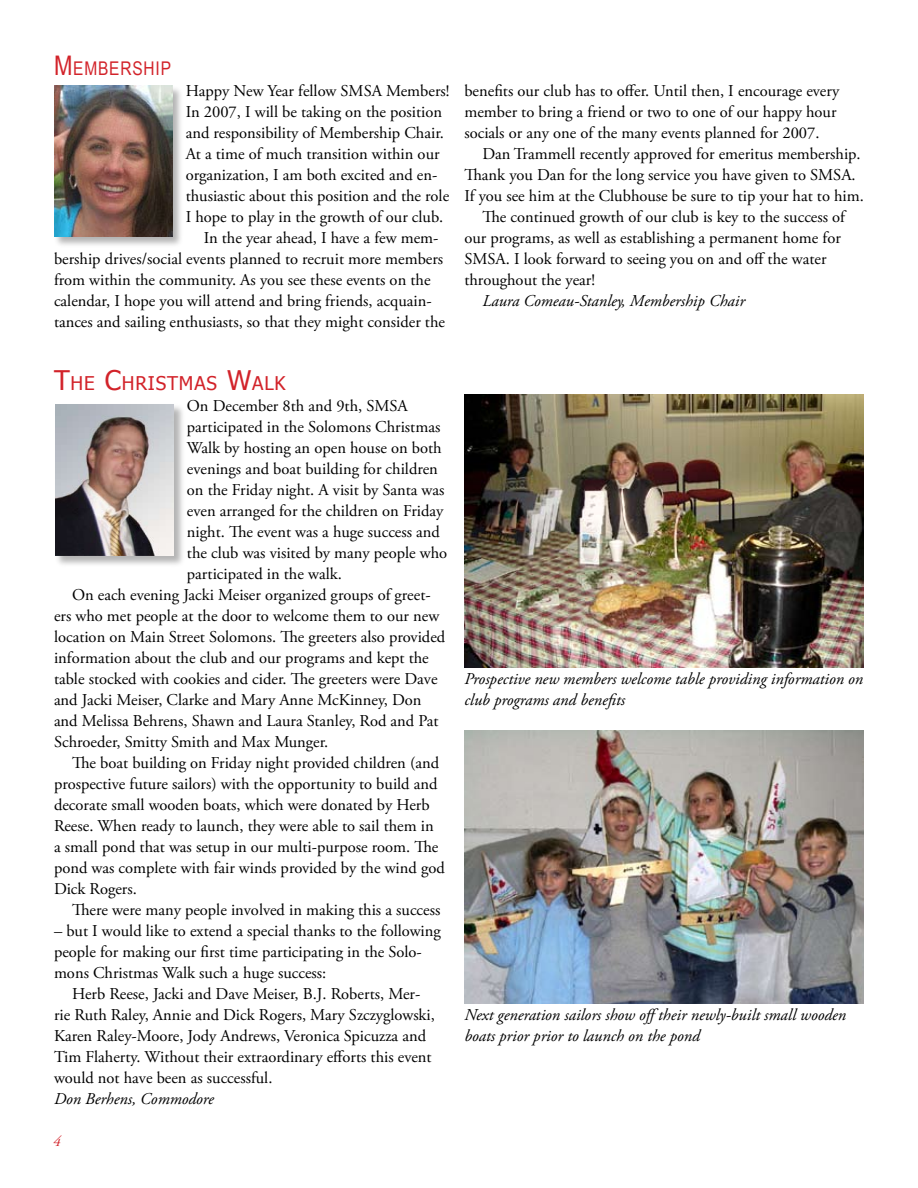
<style>
.page{position:relative;width:918px;height:1188px;background:#fff}
.page>*{position:absolute;margin:0;border:0;box-sizing:border-box;transform-origin:0 0}
.t1{font:18.9px "Tahoma";letter-spacing:.04em;color:#d2232a}
.t2{font:18.9px "Arial Narrow";letter-spacing:.045em;color:#d2232a}
.t3{font:16.5px/21px "Adobe Garamond Pro";color:#000}
.t4{font:italic 16.5px/21px "Adobe Garamond Pro";color:#000}
.s1{font-size:27px}
</style>
<div class="page">
<img style="left:464px;top:730px;width:400px;height:274px">
<img style="left:464px;top:394px;width:400px;height:274px">
<div style="left:52px;top:84px;width:133px;height:165px;background:#000;opacity:.3"></div>
<img style="left:54px;top:86px;width:118px;height:150px">
<div style="left:54px;top:403px;width:133px;height:165px;background:#000;opacity:.3"></div>
<img style="left:55px;top:404px;width:118px;height:152px">
<p class="t2" style="left:54px;top:54px;width:119px"><span class="s1">M</span> EMBERSHIP</p>
<p class="t3" style="left:186px;top:81px;width:265px">Happy New Year fellow SMSA Members!</p>
<p class="t3" style="left:186px;top:102px;width:258px">In 2007, I will be taking on the position</p>
<p class="t3" style="left:186px;top:123px;width:260px">and responsibility of Membership Chair.</p>
<p class="t3" style="left:186px;top:144px;width:255px">At a time of much transition within our</p>
<p class="t3" style="left:186px;top:165px;width:253px">organization, I am both excited and en-</p>
<p class="t3" style="left:186px;top:186px;width:265px">thusiastic about this position and the role</p>
<p class="t3" style="left:186px;top:207px;width:259px">I hope to play in the growth of our club.</p>
<p class="t3" style="left:204px;top:228px;width:236px">In the year ahead, I have a few mem-</p>
<p class="t3" style="left:54px;top:249px;width:391px">bership drives/social events planned to recruit more members</p>
<p class="t3" style="left:54px;top:270px;width:378px">from within the community. As you see these events on the</p>
<p class="t3" style="left:54px;top:291px;width:379px">calendar, I hope you will attend and bring friends, acquain-</p>
<p class="t3" style="left:54px;top:312px;width:393px">tances and sailing enthusiasts, so that they might consider the</p>
<p class="t3" style="left:464px;top:81px;width:377px">benefits our club has to offer. Until then, I encourage every member to bring a friend or two to one of our happy hour socials or any one of the many events planned for 2007.</p>
<p class="t3" style="left:482px;top:144px;width:380px">Dan Trammell recently approved for emeritus membership.</p>
<p class="t3" style="left:464px;top:165px;width:393px">Thank you Dan for the long service you have given to SMSA.</p>
<p class="t3" style="left:464px;top:186px;width:401px">If you see him at the Clubhouse be sure to tip your hat to him.</p>
<p class="t3" style="left:482px;top:207px;width:364px">The continued growth of our club is key to the success of</p>
<p class="t3" style="left:464px;top:228px;width:378px">our programs, as well as establishing a permanent home for</p>
<p class="t3" style="left:464px;top:249px;width:364px">SMSA. I look forward to seeing you on and off the water</p>
<p class="t3" style="left:464px;top:270px;width:132px">throughout the year!</p>
<p class="t4" style="left:482px;top:291px;width:264px">Laura Comeau-Stanley, Membership Chair</p>
<p class="t1" style="left:54px;top:370px;width:233px"><span class="s1">T</span>HE <span class="s1">C</span>HRISTMAS <span class="s1">W</span>ALK</p>
<p class="t3" style="left:187px;top:396px;width:222px">On December 8th and 9th, SMSA</p>
<p class="t3" style="left:187px;top:417px;width:255px">participated in the Solomons Christmas</p>
<p class="t3" style="left:187px;top:438px;width:256px">Walk by hosting an open house on both</p>
<p class="t3" style="left:187px;top:459px;width:252px">evenings and boat building for children</p>
<p class="t3" style="left:187px;top:480px;width:259px">on the Friday night. A visit by Santa was</p>
<p class="t3" style="left:187px;top:501px;width:258px">even arranged for the children on Friday</p>
<p class="t3" style="left:187px;top:522px;width:255px">night. The event was a huge success and</p>
<p class="t3" style="left:187px;top:543px;width:262px">the club was visited by many people who</p>
<p class="t3" style="left:187px;top:564px;width:156px">participated in the walk.</p>
<p class="t3" style="left:72px;top:585px;width:360px">On each evening Jacki Meiser organized groups of greet-</p>
<p class="t3" style="left:54px;top:606px;width:387px">ers who met people at the door to welcome them to our new</p>
<p class="t3" style="left:54px;top:627px;width:393px">location on Main Street Solomons. The greeters also provided</p>
<p class="t3" style="left:54px;top:648px;width:376px">information about the club and our programs and kept the</p>
<p class="t3" style="left:54px;top:669px;width:385px">table stocked with cookies and cider. The greeters were Dave</p>
<p class="t3" style="left:54px;top:690px;width:369px">and Jacki Meiser, Clarke and Mary Anne McKinney, Don</p>
<p class="t3" style="left:54px;top:711px;width:386px">and Melissa Behrens, Shawn and Laura Stanley, Rod and Pat</p>
<p class="t3" style="left:54px;top:732px;width:276px">Schroeder, Smitty Smith and Max Munger.</p>
<p class="t3" style="left:72px;top:753px;width:369px">The boat building on Friday night provided children (and</p>
<p class="t3" style="left:54px;top:774px;width:385px">prospective future sailors) with the opportunity to build and</p>
<p class="t3" style="left:54px;top:795px;width:377px">decorate small wooden boats, which were donated by Herb</p>
<p class="t3" style="left:54px;top:816px;width:381px">Reese. When ready to launch, they were able to sail them in</p>
<p class="t3" style="left:54px;top:837px;width:386px">a small pond that was setup in our multi-purpose room. The</p>
<p class="t3" style="left:54px;top:858px;width:392px">pond was complete with fair winds provided by the wind god</p>
<p class="t3" style="left:54px;top:879px;width:84px">Dick Rogers.</p>
<p class="t3" style="left:72px;top:900px;width:370px">There were many people involved in making this a success</p>
<p class="t3" style="left:54px;top:921px;width:388px">– but I would like to extend a special thanks to the following people for making our first time participating in the Solo&shy;mons Christmas Walk such a huge success:</p>
<p class="t3" style="left:54px;top:984px;width:382px;text-indent:18px">Herb Reese, Jacki and Dave Meiser, B.J. Roberts, Mer&shy;rie Ruth Raley, Annie and Dick Rogers, Mary Szczyglowski, Karen Raley-Moore, Jody Andrews, Veronica Spicuzza and Tim Flaherty. Without their extraordinary efforts this event would not have been as successful.</p>
<p class="t4" style="left:54px;top:1089px;width:161px">Don Berhens, Commodore</p>
<p class="t4" style="left:464px;top:669px;width:400px">Prospective new members welcome table providing information on club programs and benefits</p>
<p class="t4" style="left:464px;top:1005px;width:383px">Next generation sailors show offtheir newly-built small wooden boats prior prior to launch on the pond</p>
</div>
